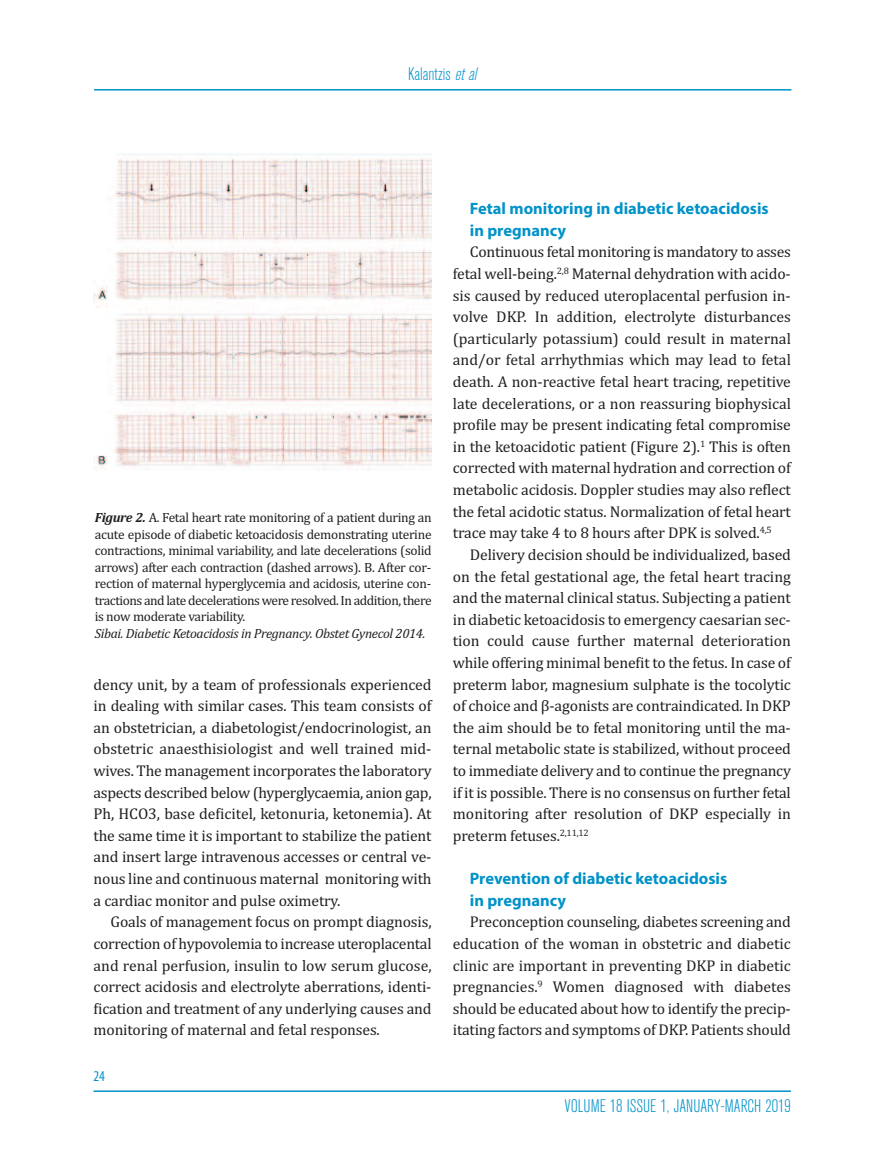
<style>
.page{position:relative;width:893px;height:1170px;background:#fff}
.page>*{position:absolute;margin:0;border:0;box-sizing:border-box;transform-origin:0 0}
.t1{font:300 condensed 18px "PF Akzidenz";color:#0092c8}
.t2{font:700 16.5px/21.6px "Myriad Pro";color:#0092c8}
.t3{font:15.75px/21.6px "Cambria";letter-spacing:-.01em;color:#231f20;text-align:justify}
.t4{font:condensed 15px "Myriad Pro";color:#0092c8}
.t5{font:13.5px/16.5px "Cambria";letter-spacing:-.035em;color:#231f20;text-align:justify}
.t6{font:italic 13.5px "Cambria";letter-spacing:-.025em;color:#231f20}
.s1{font-style:italic}
.s2{font-weight:700;font-style:italic}
</style>
<div class="page">
<hr style="left:94px;top:1090px;width:697px;height:1px;background:#0092c8">
<hr style="left:94px;top:89px;width:697px;height:2px;background:#0092c8">
<img style="left:94px;top:154px;width:338px;height:316px">
<p class="t1" style="left:408px;top:64px;width:74px">Kalantzis <span class="s1">etal</span></p>
<p class="t5" style="left:95px;top:509px;width:338px"><span class="s2">Figure 2.</span> A. Fetal heart rate monitoring of a patient during an acute episode of diabetic ketoacidosis demonstrating uterine contractions, minimal variability, and late decelerations (solid arrows) after each contraction (dashed arrows). B. After cor&shy;rection of maternal hyperglycemia and acidosis, uterine con&shy;tractions and late decelerations were resolved. In addition, there is now moderate variability.</p>
<p class="t6" style="left:95px;top:625px;width:332px">Sibai. Diabetic Ketoacidosis in Pregnancy. Obstet Gynecol 2014.</p>
<p class="t3" style="left:94px;top:673px;width:340px">dency unit, by a team of professionals experienced in dealing with similar cases. This team consists of an obstetrician, a diabetologist/endocrinologist, an obstetric anaesthisiologist and well trained mid&shy;wives. The management incorporates the laboratory aspects described below (hyperglycaemia, anion gap, Ph, HCO3, base deficitel, ketonuria, ketonemia). At the same time it is important to stabilize the patient and insert large intravenous accesses or central ve&shy;nous line and continuous maternal monitoring with a cardiac monitor and pulse oximetry.</p>
<p class="t3" style="left:94px;top:911px;width:340px;text-indent:17px">Goals of management focus on prompt diagnosis, correction of hypovolemia to increase uteroplacental and renal perfusion, insulin to low serum glucose, correct acidosis and electrolyte aberrations, identi&shy;fication and treatment of any underlying causes and monitoring of maternal and fetal responses.</p>
<p class="t4" style="left:94px;top:1070px;width:13px">24</p>
<p class="t2" style="left:470px;top:199px;width:300px">Fetal monitoring in diabetic ketoacidosis in pregnancy</p>
<p class="t3" style="left:453px;top:241px;width:340px;text-indent:17px">Continuous fetal monitoring is mandatory to asses fetal well-being.<sup>2,8</sup> Maternal dehydration with acido&shy;sis caused by reduced uteroplacental perfusion in&shy;volve DKP. In addition, electrolyte disturbances (particularly potassium) could result in maternal and/or fetal arrhythmias which may lead to fetal death. A non-reactive fetal heart tracing, repetitive late decelerations, or a non reassuring biophysical profile may be present indicating fetal compromise in the ketoacidotic patient (Figure 2).<sup>1</sup> This is often corrected with maternal hydration and correction of metabolic acidosis. Doppler studies may also reflect the fetal acidotic status. Normalization of fetal heart trace may take 4 to 8 hours after DPK is solved.<sup>4,5</sup></p>
<p class="t3" style="left:453px;top:543px;width:340px;text-indent:17px">Delivery decision should be individualized, based on the fetal gestational age, the fetal heart tracing and the maternal clinical status. Subjecting a patient in diabetic ketoacidosis to emergency caesarian sec&shy;tion could cause further maternal deterioration while offering minimal benefit to the fetus. In case of preterm labor, magnesium sulphate is the tocolytic of choice and β-agonists are contraindicated. In DKP the aim should be to fetal monitoring until the ma&shy;ternal metabolic state is stabilized, without proceed to immediate delivery and to continue the pregnancy if it is possible. There is no consensus on further fetal monitoring after resolution of DKP especially in preterm fetuses.<sup>2,11,12</sup></p>
<p class="t2" style="left:470px;top:869px;width:259px">Prevention of diabetic ketoacidosis in pregnancy</p>
<p class="t3" style="left:453px;top:911px;width:340px;text-indent:17px">Preconception counseling, diabetes screening and education of the woman in obstetric and diabetic clinic are important in preventing DKP in diabetic pregnancies.<sup>9</sup> Women diagnosed with diabetes should be educated about how to identify the precip&shy;itating factors and symptoms of DKP. Patients should</p>
<p class="t1" style="left:564px;top:1095px;width:228px">VOLUME 18 ISSUE 1, JANUARY-MARCH 2019</p>
</div>
